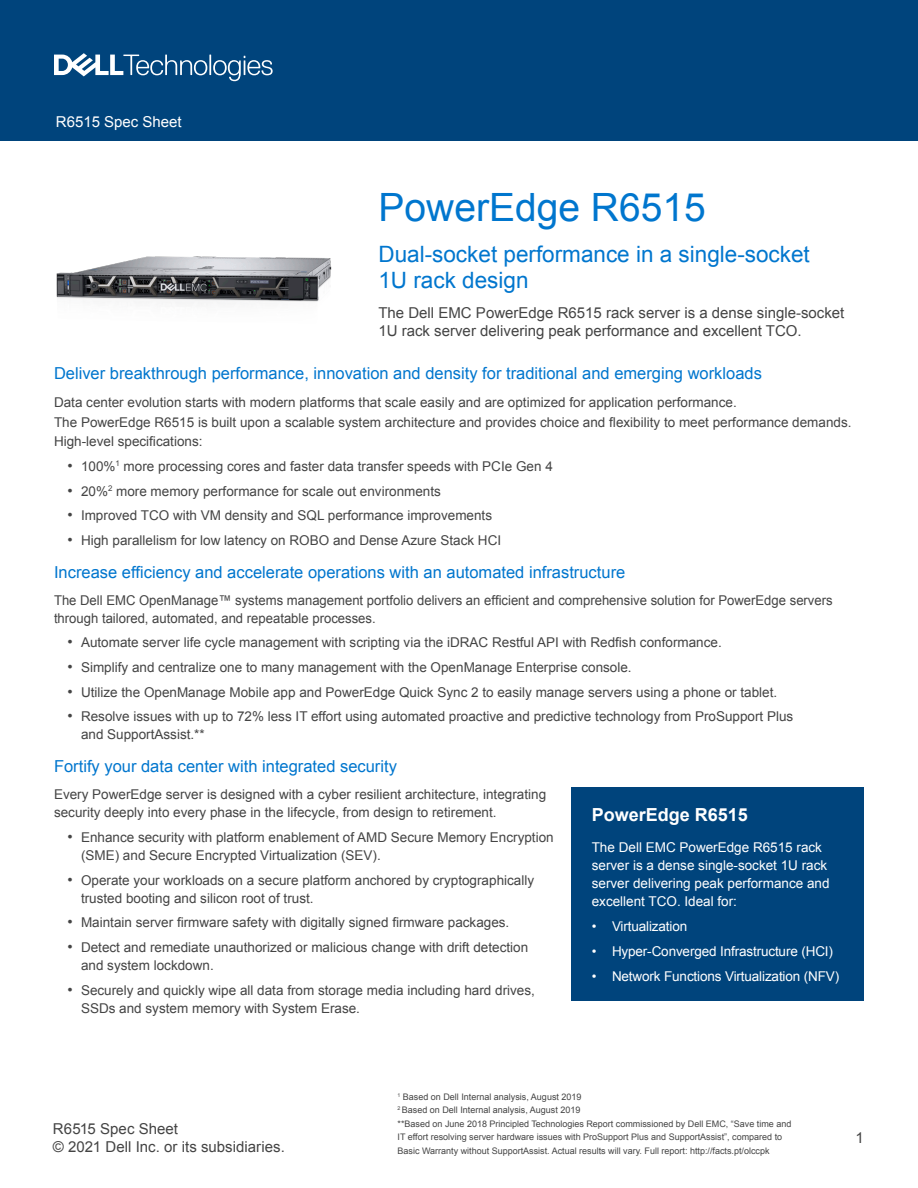
<style>
.page{position:relative;width:918px;height:1188px;background:#fff}
.page>*{position:absolute;margin:0;border:0;box-sizing:border-box;transform-origin:0 0}
.Document_Headline{font:39px "Arial";color:#0076ce}
.Document_Headline-2{font:22.5px/25.5px "Arial";color:#0076ce}
.Body_copy_Dell_Dark{font:700 18px "Arial";color:#fff}
.Body_Text{font:16.5px "Arial";color:#0076ce}
.Body_Headline{font:16.5px "Arial";color:#0076ce}
.Body_copy_Dell_Dark-2{font:15px/18px "Arial";color:#444}
.t1{font:15px "Arial";color:#fff}
.Body_Headline-2{font:13.5px/18px "Arial";color:#444}
.Body_Text-2{font:13.5px/18px "Arial";color:#fff}
.Body_Text-3{font:13.5px/18px "Arial";color:#444}
.Bullet_Text{font:13.5px/18px "Arial";color:#444}
.Table_Text{font:9px/13.5px "Arial";color:#444}
.s1{font-size:15px}
</style>
<div class="page">
<div style="left:0;top:0;width:918px;height:141px;background:#00447c"></div>
<svg style="left:54px;top:53px;width:219px;height:28px"></svg>
<div style="left:572px;top:788px;width:292px;height:213px;background:#00447c"></div>
<img style="left:56px;top:256px;width:276px;height:48px">
<p class="t1" style="left:56px;top:112px;width:127px">R6515 Spec Sheet</p>
<p class="Document_Headline" style="left:378px;top:181px;width:329px">PowerEdge R6515</p>
<p class="Document_Headline-2" style="left:378px;top:242px;width:433px">Dual-socket performance in a single-socket<br>1U rack design</p>
<p class="Body_copy_Dell_Dark-2" style="left:378px;top:304px;width:467px">The Dell EMC PowerEdge R6515 rack server is a dense single-socket<br>1U rack server delivering peak performance and excellent TCO.</p>
<p class="Body_Headline" style="left:54px;top:362px;width:709px">Deliver breakthrough performance, innovation and density for traditional and emerging workloads</p>
<p class="Body_Headline-2" style="left:54px;top:393px;width:799px;line-height:19.5px">Data center evolution starts with modern platforms that scale easily and are optimized for application performance.<br>The PowerEdge R6515 is built upon a scalable system architecture and provides choice and flexibility to meet performance demands.<br>High-level specifications:</p>
<p class="Body_Headline-2" style="left:68px;top:457px;width:487px"><span class="s1">•</span> 100%<sup>1</sup> more processing cores and faster data transfer speeds with PCIe Gen 4</p>
<p class="Body_Headline-2" style="left:68px;top:482px;width:375px"><span class="s1">•</span> 20%<sup>2</sup> more memory performance for scale out environments</p>
<p class="Body_Headline-2" style="left:68px;top:507px;width:426px"><span class="s1">•</span> Improved TCO with VM density and SQL performance improvements</p>
<p class="Body_Headline-2" style="left:68px;top:531px;width:435px"><span class="s1">•</span> High parallelism for low latency on ROBO and Dense Azure Stack HCI</p>
<p class="Body_Text" style="left:54px;top:561px;width:573px">Increase efficiency and accelerate operations with an automated infrastructure</p>
<p class="Body_Text-3" style="left:54px;top:591px;width:780px">The Dell EMC OpenManage™ systems management portfolio delivers an efficient and comprehensive solution for PowerEdge servers through tailored, automated, and repeatable processes.</p>
<p class="Body_Headline-2" style="left:68px;top:634px;width:656px"><span class="s1">•</span> Automate server life cycle management with scripting via the iDRAC Restful API with Redfish conformance.</p>
<p class="Body_Headline-2" style="left:68px;top:658px;width:566px"><span class="s1">•</span> Simplify and centralize one to many management with the OpenManage Enterprise console.</p>
<p class="Body_Headline-2" style="left:68px;top:683px;width:711px"><span class="s1">•</span> Utilize the OpenManage Mobile app and PowerEdge Quick Sync 2 to easily manage servers using a phone or tablet.</p>
<p class="Body_Headline-2" style="left:81px;top:708px;width:714px;text-indent:-14px"><span class="s1">•</span> Resolve issues with up to 72% less IT effort using automated proactive and predictive technology from ProSupport Plus and SupportAssist.**</p>
<p class="Body_Text" style="left:54px;top:756px;width:344px">Fortify your data center with integrated security</p>
<p class="Bullet_Text" style="left:54px;top:786px;width:494px">Every PowerEdge server is designed with a cyber resilient architecture, integrating security deeply into every phase in the lifecycle, from design to retirement.</p>
<p class="Body_Headline-2" style="left:81px;top:828px;width:474px;text-indent:-14px"><span class="s1">•</span> Enhance security with platform enablement of AMD Secure Memory Encryption (SME) and Secure Encrypted Virtualization (SEV).</p>
<p class="Body_Headline-2" style="left:81px;top:871px;width:455px;text-indent:-14px"><span class="s1">•</span> Operate your workloads on a secure platform anchored by cryptographically trusted booting and silicon root of trust.</p>
<p class="Body_Headline-2" style="left:68px;top:914px;width:443px"><span class="s1">•</span> Maintain server firmware safety with digitally signed firmware packages.</p>
<p class="Body_Headline-2" style="left:81px;top:938px;width:449px;text-indent:-14px"><span class="s1">•</span> Detect and remediate unauthorized or malicious change with drift detection and system lockdown.</p>
<p class="Body_Headline-2" style="left:81px;top:981px;width:455px;text-indent:-14px"><span class="s1">•</span> Securely and quickly wipe all data from storage media including hard drives,<br>SSDs and system memory with System Erase.</p>
<p class="Body_copy_Dell_Dark" style="left:592px;top:803px;width:158px">PowerEdge R6515</p>
<p class="Body_Text-2" style="left:592px;top:839px;width:239px">The Dell EMC PowerEdge R6515 rack server is a dense single-socket 1U rack server delivering peak performance and excellent TCO. Ideal for:</p>
<p class="Body_Text-2" style="left:592px;top:918px;width:97px">• Virtualization</p>
<p class="Body_Text-2" style="left:592px;top:942px;width:243px">• Hyper-Converged Infrastructure (HCI)</p>
<p class="Body_Text-2" style="left:592px;top:967px;width:249px">• Network Functions Virtualization (NFV)</p>
<p class="Table_Text" style="left:398px;top:1090px;width:186px"><sup>1</sup> Based on Dell Internal analysis, August 2019</p>
<p class="Table_Text" style="left:398px;top:1103px;width:184px"><sup>2</sup> Based on Dell Internal analysis, August 2019</p>
<p class="Table_Text" style="left:398px;top:1117px;width:396px">**Based on June 2018 Principled Technologies Report commissioned by Dell EMC, “Save time and<br>IT effort resolving server hardware issues with ProSupport Plus and SupportAssist”, compared to<br>Basic Warranty without SupportAssist. Actual results will vary. Full report: http://facts.pt/olccpk</p>
<p class="Body_copy_Dell_Dark-2" style="left:53px;top:1120px;width:233px">R6515 Spec Sheet<br>© 2021 Dell Inc. or its subsidiaries.</p>
<p class="Body_copy_Dell_Dark-2" style="left:856px;top:1129px;width:10px">1</p>
</div>
